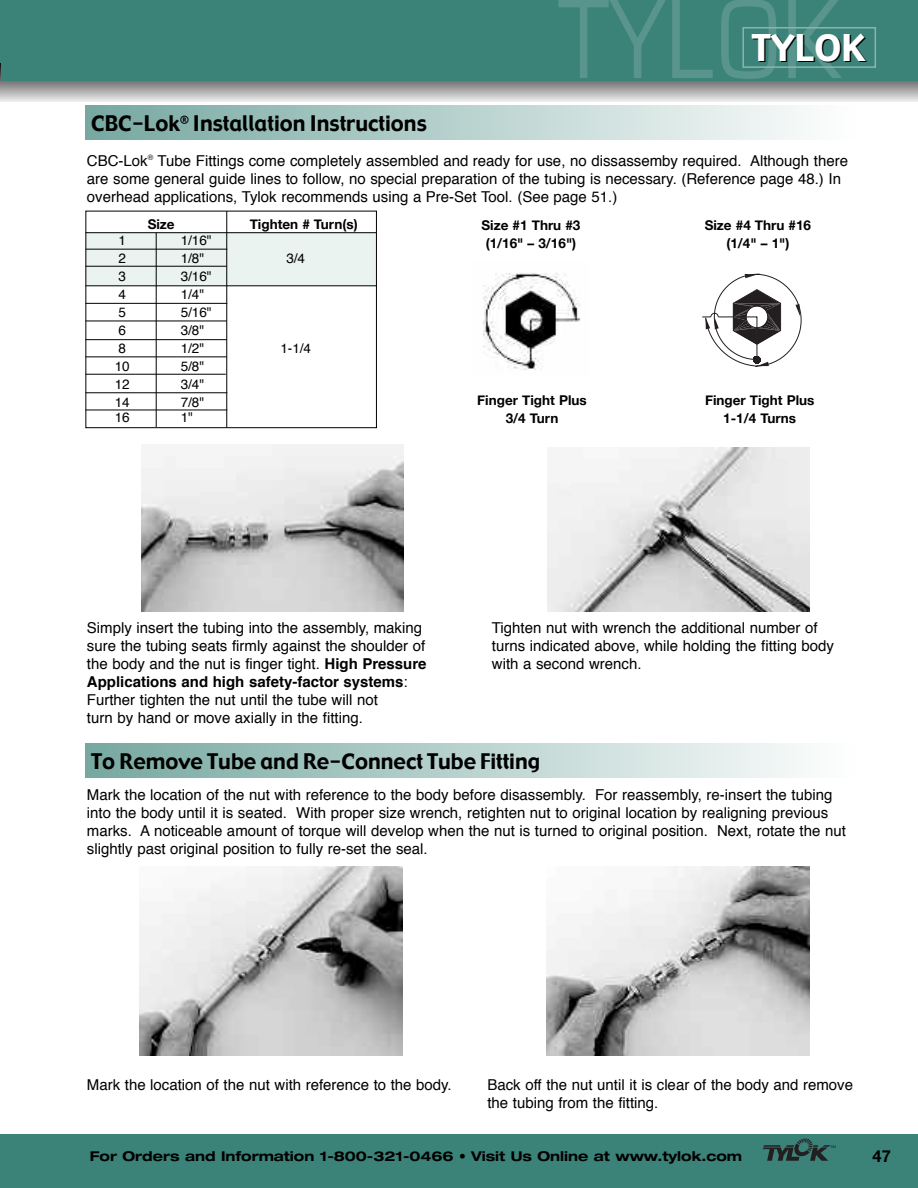
<style>
.page{position:relative;width:918px;height:1188px;background:#fff}
.page>*{position:absolute;margin:0;border:0;box-sizing:border-box;transform-origin:0 0}
.t1{font:condensed 108px "Eurostile";color:#59958d}
.t2{font:36px "Gadget";color:#fff}
.t3{font:21px "Gadget";color:#000}
.t4{font:700 16.5px "Helvetica Neue";color:#000}
.t5{font:15px/18px "Helvetica";color:#000}
.t6{font:700 13.5px "Helvetica Neue";color:#000}
.t7{font:13.5px "Helvetica";color:#000}
.t8{font:700 expanded 13.5px "Helvetica Neue";color:#000}
.s1{font-weight:700}
</style>
<div class="page">
<svg style="left:1px;top:81px;width:917px;height:21px;background:#b1b1b1"></svg>
<div style="left:0;top:0;width:918px;height:81px;background:#3b8378"></div>
<div style="left:0;top:1134px;width:918px;height:54px;background:#3b8378"></div>
<div style="left:742px;top:27px;width:134px;height:41px;border:2px solid #8ab5ae"></div>
<svg style="left:763px;top:1139px;width:73px;height:22px"></svg>
<svg style="left:0;top:81px;width:1px;height:21px"></svg>
<div style="left:85px;top:232px;width:291px;height:54px;background:#ebf3f1"></div>
<div style="left:85px;top:106px;width:770px;height:33px;background:linear-gradient(to right,#76a8a1,#fefefe)"></div>
<div style="left:85px;top:211px;width:292px;height:217px;border:1px solid #000"></div>
<hr style="left:226px;top:211px;width:1px;height:216px;background:#000">
<hr style="left:85px;top:232px;width:291px;height:1px;background:#000">
<hr style="left:85px;top:249px;width:142px;height:1px;background:#000">
<hr style="left:85px;top:266px;width:142px;height:1px;background:#000">
<hr style="left:85px;top:285px;width:292px;height:1px;background:#000">
<hr style="left:85px;top:303px;width:142px;height:1px;background:#000">
<hr style="left:85px;top:321px;width:142px;height:1px;background:#000">
<hr style="left:85px;top:339px;width:142px;height:1px;background:#000">
<hr style="left:85px;top:356px;width:142px;height:1px;background:#000">
<hr style="left:85px;top:374px;width:141px;height:1px;background:#000">
<hr style="left:85px;top:392px;width:142px;height:1px;background:#000">
<hr style="left:85px;top:410px;width:142px;height:1px;background:#000">
<hr style="left:156px;top:233px;width:1px;height:194px;background:#000">
<div style="left:85px;top:744px;width:770px;height:34px;background:linear-gradient(to right,#76a8a1,#fefefe)"></div>
<img style="left:483px;top:273px;width:98px;height:97px">
<svg style="left:702px;top:273px;width:100px;height:94px"></svg>
<img style="left:141px;top:445px;width:263px;height:167px">
<img style="left:548px;top:448px;width:262px;height:164px">
<img style="left:140px;top:866px;width:262px;height:189px">
<img style="left:546px;top:866px;width:263px;height:189px">
<h3 class="t3" style="left:91px;top:110px;width:337px">CBC-Lok<sup>®</sup> Installation Instructions</h3>
<h1 class="t1" style="left:558px;top:0;width:284px">TYLOK</h1>
<h2 class="t2" style="left:752px;top:25px;width:115px">TYLOK</h2>
<p class="t5" style="left:87px;top:153px;width:763px">CBC-Lok<sup>®</sup> Tube Fittings come completely assembled and ready for use, no dissassemby required. Although there are some general guide lines to follow, no special preparation of the tubing is necessary. (Reference page 48.) In overhead applications, Tylok recommends using a Pre-Set Tool. (See page 51.)</p>
<p class="t6" style="left:148px;top:215px;width:29px">Size</p>
<p class="t6" style="left:250px;top:215px;width:110px">Tighten # Turn(s)</p>
<p class="t7" style="left:118px;top:235px;width:9px">1</p>
<p class="t7" style="left:181px;top:235px;width:33px">1/16"</p>
<p class="t7" style="left:118px;top:253px;width:9px">2</p>
<p class="t7" style="left:181px;top:253px;width:25px">1/8"</p>
<p class="t7" style="left:286px;top:253px;width:20px">3/4</p>
<p class="t7" style="left:118px;top:271px;width:9px">3</p>
<p class="t7" style="left:181px;top:271px;width:33px">3/16"</p>
<p class="t7" style="left:118px;top:289px;width:9px">4</p>
<p class="t7" style="left:181px;top:289px;width:25px">1/4"</p>
<p class="t7" style="left:118px;top:307px;width:9px">5</p>
<p class="t7" style="left:181px;top:307px;width:33px">5/16"</p>
<p class="t7" style="left:118px;top:325px;width:9px">6</p>
<p class="t7" style="left:181px;top:325px;width:25px">3/8"</p>
<p class="t7" style="left:118px;top:343px;width:9px">8</p>
<p class="t7" style="left:181px;top:343px;width:25px">1/2"</p>
<p class="t7" style="left:280px;top:343px;width:32px">1-1/4</p>
<p class="t7" style="left:115px;top:361px;width:17px">10</p>
<p class="t7" style="left:181px;top:361px;width:25px">5/8"</p>
<p class="t7" style="left:115px;top:379px;width:17px">12</p>
<p class="t7" style="left:181px;top:379px;width:25px">3/4"</p>
<p class="t7" style="left:115px;top:397px;width:17px">14</p>
<p class="t7" style="left:181px;top:397px;width:25px">7/8"</p>
<p class="t7" style="left:115px;top:412px;width:17px">16</p>
<p class="t7" style="left:181px;top:412px;width:14px">1"</p>
<p class="t6" style="left:482px;top:217px;width:100px">Size #1 Thru #3</p>
<p class="t6" style="left:705px;top:217px;width:108px">Size #4 Thru #16</p>
<p class="t6" style="left:486px;top:235px;width:92px">(1/16" – 3/16")</p>
<p class="t6" style="left:726px;top:235px;width:65px">(1/4" – 1")</p>
<p class="t6" style="left:477px;top:392px;width:111px">Finger Tight Plus</p>
<p class="t6" style="left:705px;top:392px;width:111px">Finger Tight Plus</p>
<p class="t6" style="left:506px;top:410px;width:54px">3/4 Turn</p>
<p class="t6" style="left:723px;top:410px;width:74px">1-1/4 Turns</p>
<p class="t5" style="left:87px;top:620px;width:341px">Simply insert the tubing into the assembly, making sure the tubing seats firmly against the shoulder of the body and the nut is finger tight. <span class="s1">High Pressure Applications and high safety-factor systems</span>:<br>Further tighten the nut until the tube will not<br>turn by hand or move axially in the fitting.</p>
<p class="t5" style="left:492px;top:620px;width:344px">Tighten nut with wrench the additional number of turns indicated above, while holding the fitting body with a second wrench.</p>
<h3 class="t3" style="left:91px;top:748px;width:451px">To Remove Tube and Re-Connect Tube Fitting</h3>
<p class="t5" style="left:87px;top:786px;width:760px">Mark the location of the nut with reference to the body before disassembly. For reassembly, re-insert the tubing into the body until it is seated. With proper size wrench, retighten nut to original location by realigning previous marks. A noticeable amount of torque will develop when the nut is turned to original position. Next, rotate the nut slightly past original position to fully re-set the seal.</p>
<p class="t5" style="left:87px;top:1077px;width:366px">Mark the location of the nut with reference to the body.</p>
<p class="t5" style="left:487px;top:1077px;width:367px">Back off the nut until it is clear of the body and remove the tubing from the fitting.</p>
<p class="t8" style="left:90px;top:1152px;width:654px">For Orders and Information 1-800-321-0466 • Visit Us Online at www.tylok.com</p>
<p class="t4" style="left:873px;top:1146px;width:20px">47</p>
</div>
